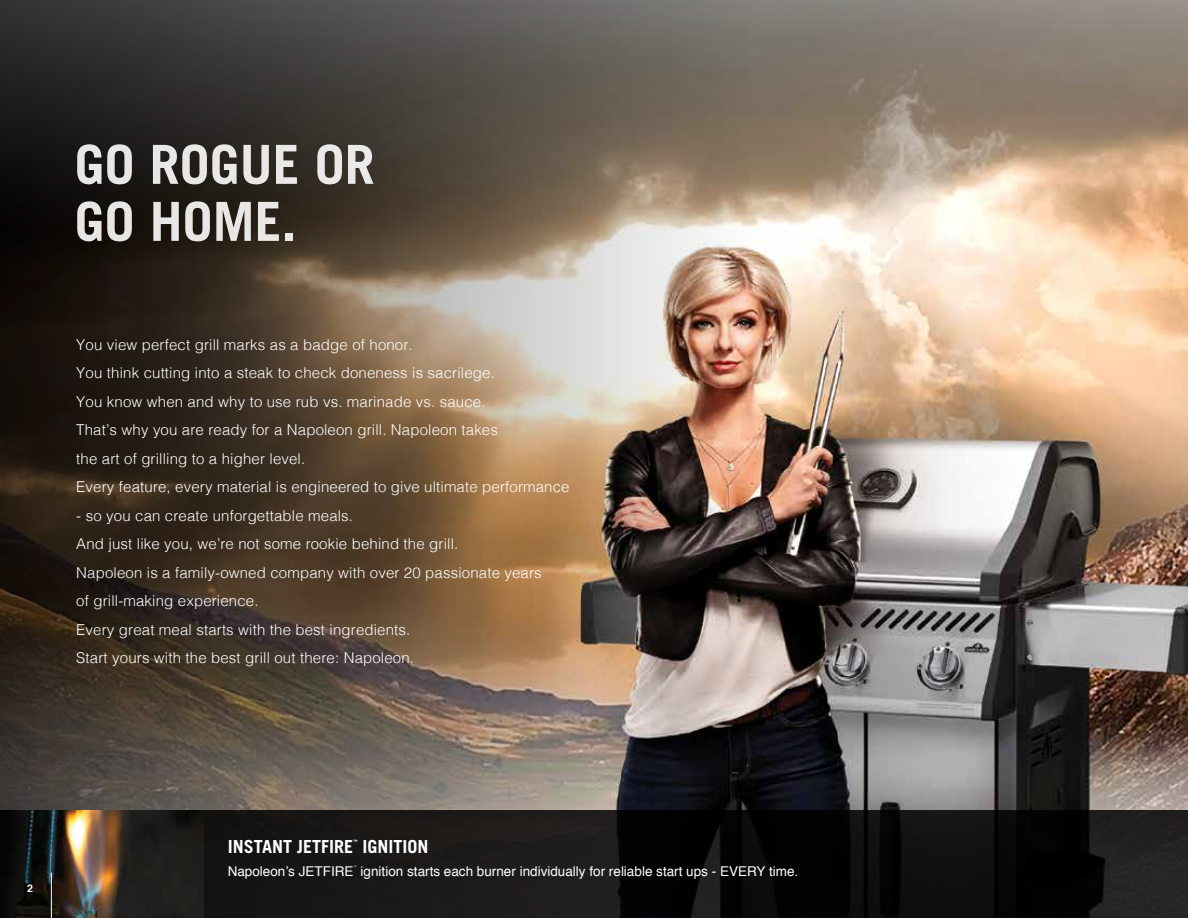
<style>
.page{position:relative;width:1188px;height:918px;background:#fff}
.page>*{position:absolute;margin:0;border:0;box-sizing:border-box;transform-origin:0 0}
.t1{font:700 54px/57px "Trade Gothic LT Std";color:#fff}
.t2{font:700 18px "Trade Gothic LT Std";color:#fff}
.t3{font:300 15px/28.5px "Helvetica";letter-spacing:.01em;color:#fff}
.t4{font:13.5px "Helvetica";color:#fff}
.t5{font:700 10.5px "Helvetica";color:#fff}
.t6{font:700 4.5px "Trade Gothic LT Std";color:#fff}
.t7{font:3.3px "Helvetica";color:#fff}
</style>
<div class="page">
<img style="left:750px;top:228px;width:438px;height:582px">
<svg style="left:750px;top:0;width:438px;height:228px;background:#a49280"></svg>
<svg style="left:750px;top:810px;width:438px;height:108px;background:#0d0d0d"></svg>
<img style="left:0;top:0;width:750px;height:918px">
<img style="left:0;top:810px;width:203px;height:108px">
<hr style="left:51px;top:873px;width:1px;height:45px;background:#fff">
<h1 class="t1" style="left:75px;top:135px;width:302px">GO ROGUE OR<br>GO HOME.</h1>
<p class="t3" style="left:76px;top:329px;width:495px">You view perfect grill marks as a badge of honor.<br>You think cutting into a steak to check doneness is sacrilege.<br>You know when and why to use rub vs. marinade vs. sauce.<br>That’s why you are ready for a Napoleon grill. Napoleon takes<br>the art of grilling to a higher level.<br>Every feature, every material is engineered to give ultimate performance</p>
<p class="t3" style="left:76px;top:500px;width:467px">- so you can create unforgettable meals.<br>And just like you, we’re not some rookie behind the grill.<br>Napoleon is a family-owned company with over 20 passionate years of grill-making experience.<br>Every great meal starts with the best ingredients.<br>Start yours with the best grill out there: Napoleon.</p>
<p class="t5" style="left:27px;top:880px;width:7px">2</p>
<p class="t2" style="left:228px;top:836px;width:127px">INSTANT JETFIRE</p>
<p class="t6" style="left:353px;top:839px;width:6px">™</p>
<p class="t2" style="left:363px;top:836px;width:68px">IGNITION</p>
<p class="t4" style="left:228px;top:860px;width:127px">Napoleon’s JETFIRE</p>
<p class="t7" style="left:354px;top:864px;width:5px">™</p>
<p class="t4" style="left:361px;top:860px;width:439px">ignition starts each burner individually for reliable start ups - EVERY time.</p>
</div>
